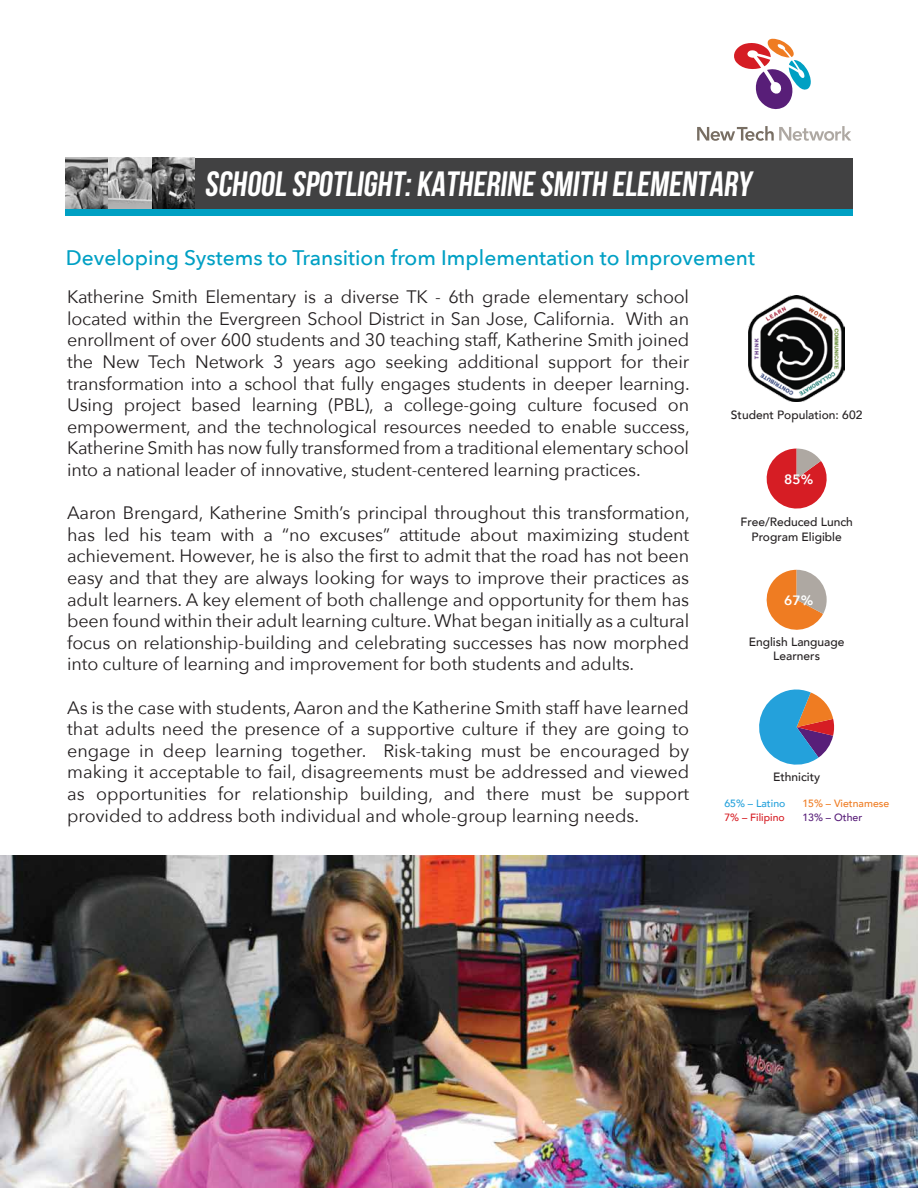
<style>
.page{position:relative;width:918px;height:1188px;background:#fff}
.page>*{position:absolute;margin:0;border:0;box-sizing:border-box;transform-origin:0 0}
.t1{font:35.1px "Bebas Neue";color:#fff}
.t2{font:500 21px "Avenir Next";color:#00a0c4}
.t3{font:18px/21.6px "Avenir Next";letter-spacing:-.01em;color:#231f20;text-align:justify}
.t4{font:600 13.5px "Avenir Next";color:#fff}
.t5{font:500 12px/14.4px "Avenir";color:#231f20;text-align:center}
.t6{font:500 10.5px "Avenir";color:#ef7c22}
.t7{font:500 10.5px "Avenir";color:#d61d24}
.t8{font:500 10.5px "Avenir";color:#24a1db}
.t9{font:500 10.5px "Avenir";color:#581e79}
</style>
<div class="page">
<img style="left:1px;top:856px;width:917px;height:332px">
<div style="left:66px;top:209px;width:787px;height:7px;background:#00a0c3"></div>
<div style="left:191px;top:158px;width:662px;height:51px;background:#414142"></div>
<img style="left:66px;top:158px;width:128px;height:51px">
<svg style="left:697px;top:126px;width:154px;height:15px"></svg>
<svg style="left:734px;top:39px;width:77px;height:71px"></svg>
<img style="left:749px;top:296px;width:95px;height:105px">
<svg style="left:759px;top:689px;width:75px;height:76px"></svg>
<svg style="left:766px;top:449px;width:61px;height:60px"></svg>
<svg style="left:766px;top:570px;width:61px;height:60px"></svg>
<h1 class="t1" style="left:205px;top:165px;width:553px">SCHOOL SPOTLIGHT:KATHERINE SMITH ELEMENTARY</h1>
<p class="t2" style="left:66px;top:245px;width:691px">Developing Systems to Transition from Implementation to Improvement</p>
<p class="t3" style="left:67px;top:286px;width:624px">Katherine Smith Elementary is a diverse TK - 6th grade elementary school located within the Evergreen School District in San Jose, California. With an enrollment of over 600 students and 30 teaching staff, Katherine Smith joined the New Tech Network 3 years ago seeking additional support for their transformation into a school that fully engages students in deeper learning.<br>Using project based learning (PBL), a college-going culture focused on empowerment, and the technological resources needed to enable success, Katherine Smith has now fully transformed from a traditional elementary school into a national leader of innovative, student-centered learning practices.</p>
<p class="t3" style="left:67px;top:502px;width:624px">Aaron Brengard, Katherine Smith’s principal throughout this transformation, has led his team with a “no excuses” attitude about maximizing student achievement. However, he is also the first to admit that the road has not been easy and that they are always looking for ways to improve their practices as adult learners. A key element of both challenge and opportunity for them has been found within their adult learning culture. What began initially as a cultural focus on relationship-building and celebrating successes has now morphed into culture of learning and improvement for both students and adults.</p>
<p class="t3" style="left:67px;top:696px;width:624px">As is the case with students, Aaron and the Katherine Smith staff have learned that adults need the presence of a supportive culture if they are going to engage in deep learning together. Risk-taking must be encouraged by making it acceptable to fail, disagreements must be addressed and viewed as opportunities for relationship building, and there must be support provided to address both individual and whole-group learning needs.</p>
<p class="t5" style="left:731px;top:407px;width:133px">Student Population: 602</p>
<p class="t4" style="left:784px;top:471px;width:31px">85%</p>
<p class="t5" style="left:741px;top:514px;width:114px">Free/Reduced Lunch<br>Program Eligible</p>
<p class="t4" style="left:784px;top:592px;width:31px">67%</p>
<p class="t5" style="left:749px;top:634px;width:97px">English Language<br>Learners</p>
<p class="t5" style="left:773px;top:769px;width:49px">Ethnicity</p>
<p class="t8" style="left:724px;top:794px;width:63px">65% – Latino</p>
<p class="t7" style="left:724px;top:808px;width:62px">7% – Filipino</p>
<p class="t6" style="left:802px;top:794px;width:88px">15% – Vietnamese</p>
<p class="t9" style="left:802px;top:808px;width:61px">13% – Other</p>
</div>
